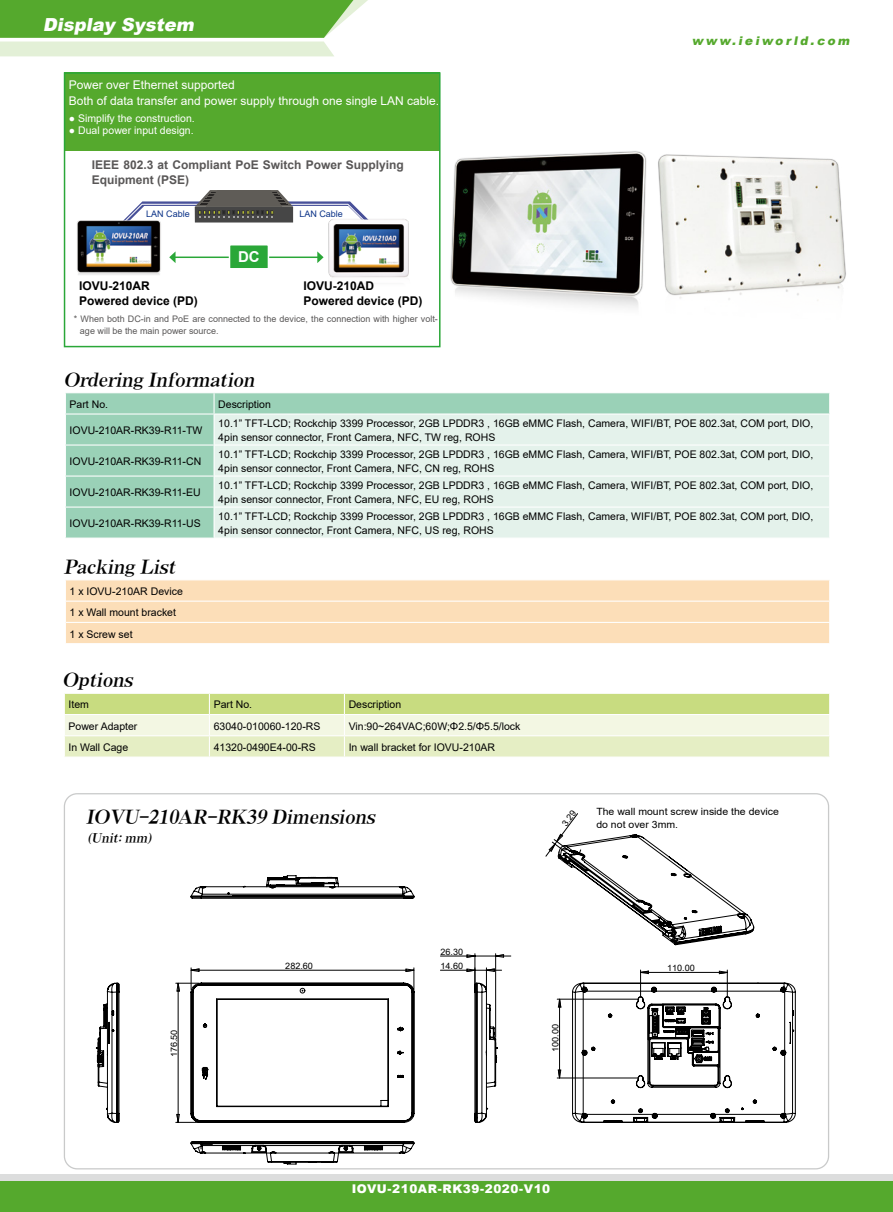
<style>
.page{position:relative;width:893px;height:1212px;background:#fff}
.page>*{position:absolute;margin:0;border:0;box-sizing:border-box;transform-origin:0 0}
.t1{font:italic 18px "AR Roman 1 Heavy Euro";color:#000}
.t2{font:italic 900 18px "Arial";color:#fff}
.t3{font:700 15px "Arial";color:#fff}
.t4{font:12px/16.5px "Arial";color:#fff}
.t5{font:700 12px/15px "Arial";color:#595757}
.t6{font:700 12px/15px "Arial";color:#000}
.t7{font:900 12px "Arial";letter-spacing:.05em;color:#fff}
.t8{font:italic 900 12px "Arial";color:#55a92d}
.t9{font:italic 12px "AR Roman 1 Heavy Euro";color:#000}
.t10{font:10.5px/13.5px "Arial";color:#000}
.t11{font:10.5px "Arial";color:#fff}
.t12{font:10.05px/13.5px "Arial";color:#000;scale:1.05 1}
.t13{font:9px/12px "Arial";color:#595757}
.t14{font:9px "Arial";color:#0c3388}
.t15{font:8.85px "Arial Unicode MS";color:#000}
</style>
<div class="page">
<div style="left:0;top:1174px;width:893px;height:38px;background:#dcdddd"></div>
<div style="left:0;top:1181px;width:893px;height:31px;background:#55a92d"></div>
<svg style="left:0;top:0;width:368px;height:56px;background:#8ec572"></svg>
<svg style="left:96px;top:983px;width:23px;height:140px"></svg>
<svg style="left:191px;top:875px;width:223px;height:24px"></svg>
<svg style="left:176px;top:954px;width:620px;height:210px"></svg>
<svg style="left:545px;top:813px;width:209px;height:132px"></svg>
<div style="left:65px;top:72px;width:375px;height:79px;background:#55a92d"></div>
<div style="left:64px;top:72px;width:377px;height:275px;border:2px solid #2aa738"></div>
<img style="left:77px;top:220px;width:84px;height:55px">
<img style="left:328px;top:219px;width:81px;height:59px">
<svg style="left:108px;top:190px;width:280px;height:52px"></svg>
<hr style="left:175px;top:256px;width:143px;height:2px;background:#2aa738">
<svg style="left:169px;top:251px;width:7px;height:12px"></svg>
<svg style="left:317px;top:251px;width:7px;height:12px"></svg>
<div style="left:230px;top:245px;width:38px;height:24px;background:#2aa738"></div>
<div style="left:229px;top:244px;width:40px;height:25px;border:2px solid #fff"></div>
<div style="left:66px;top:393px;width:763px;height:144px;background:#9ad1b7"></div>
<div style="left:215px;top:414px;width:614px;height:123px;background:#e4f2eb"></div>
<hr style="left:65px;top:413px;width:149px;height:1px;background:#fff">
<hr style="left:65px;top:444px;width:149px;height:2px;background:#fff">
<hr style="left:65px;top:475px;width:149px;height:2px;background:#fff">
<hr style="left:65px;top:506px;width:149px;height:2px;background:#fff">
<hr style="left:214px;top:414px;width:1px;height:30px;background:#fff">
<svg style="left:214px;top:393px;width:1px;height:20px"></svg>
<svg style="left:829px;top:393px;width:1px;height:20px"></svg>
<svg style="left:214px;top:446px;width:1px;height:91px"></svg>
<hr style="left:214px;top:413px;width:616px;height:1px;background:#fff">
<hr style="left:214px;top:444px;width:615px;height:2px;background:#fff">
<hr style="left:214px;top:475px;width:615px;height:2px;background:#fff">
<hr style="left:214px;top:506px;width:615px;height:2px;background:#fff">
<div style="left:66px;top:580px;width:763px;height:63px;background:#fcdeb8"></div>
<svg style="left:829px;top:580px;width:1px;height:63px"></svg>
<hr style="left:66px;top:601px;width:764px;height:1px;background:#fff">
<hr style="left:66px;top:622px;width:764px;height:1px;background:#fff">
<svg style="left:64px;top:693px;width:766px;height:64px;background:#e1ecbb"></svg>
<img style="left:439px;top:111px;width:407px;height:232px">
<h1 class="t2" style="left:43px;top:12px;width:157px">Display System</h1>
<p class="t4" style="left:69px;top:76px;width:372px">Power over Ethernet supported<br>Both of data transfer and power supply through one single LAN cable.</p>
<p class="t11" style="left:69px;top:111px;width:127px">● Simplify the construction.</p>
<p class="t11" style="left:69px;top:123px;width:126px">● Dual power input design.</p>
<p class="t5" style="left:92px;top:158px;width:314px">IEEE 802.3 at Compliant PoE Switch Power Supplying<br>Equipment (PSE)</p>
<p class="t14" style="left:146px;top:207px;width:45px">LAN Cable</p>
<p class="t14" style="left:299px;top:207px;width:45px">LAN Cable</p>
<h2 class="t3" style="left:238px;top:246px;width:23px">DC</h2>
<p class="t6" style="left:79px;top:278px;width:120px">IOVU-210AR<br>Powered device (PD)</p>
<p class="t6" style="left:304px;top:278px;width:120px">IOVU-210AD<br>Powered device (PD)</p>
<p class="t13" style="left:80px;top:312px;width:359px;text-indent:-6px">* When both DC-in and PoE are connected to the device, the connection with higher volt&shy;age will be the main power source.</p>
<p class="t8" style="left:692px;top:32px;width:162px">www.ieiworld.com</p>
<h1 class="t1" style="left:64px;top:370px;width:196px">Ordering Information</h1>
<p class="t10" style="left:70px;top:397px;width:40px">Part No.</p>
<p class="t10" style="left:218px;top:397px;width:54px">Description</p>
<p class="t10" style="left:70px;top:423px;width:134px">IOVU-210AR-RK39-R11-TW</p>
<p class="t10" style="left:218px;top:417px;width:597px">10.1” TFT-LCD; Rockchip 3399 Processor, 2GB LPDDR3 , 16GB eMMC Flash, Camera, WIFI/BT, POE 802.3at, COM port, DIO,<br>4pin sensor connector, Front Camera, NFC, TW reg, ROHS</p>
<p class="t10" style="left:70px;top:454px;width:133px">IOVU-210AR-RK39-R11-CN</p>
<p class="t10" style="left:218px;top:448px;width:597px">10.1” TFT-LCD; Rockchip 3399 Processor, 2GB LPDDR3 , 16GB eMMC Flash, Camera, WIFI/BT, POE 802.3at, COM port, DIO,<br>4pin sensor connector, Front Camera, NFC, CN reg, ROHS</p>
<p class="t10" style="left:70px;top:486px;width:133px">IOVU-210AR-RK39-R11-EU</p>
<p class="t10" style="left:218px;top:479px;width:597px">10.1” TFT-LCD; Rockchip 3399 Processor, 2GB LPDDR3 , 16GB eMMC Flash, Camera, WIFI/BT, POE 802.3at, COM port, DIO,<br>4pin sensor connector, Front Camera, NFC, EU reg, ROHS</p>
<p class="t10" style="left:70px;top:517px;width:133px">IOVU-210AR-RK39-R11-US</p>
<p class="t10" style="left:218px;top:510px;width:597px">10.1” TFT-LCD; Rockchip 3399 Processor, 2GB LPDDR3 , 16GB eMMC Flash, Camera, WIFI/BT, POE 802.3at, COM port, DIO,<br>4pin sensor connector, Front Camera, NFC, US reg, ROHS</p>
<h1 class="t1" style="left:64px;top:557px;width:117px">Packing List</h1>
<p class="t10" style="left:70px;top:581px;width:115px;line-height:21.3px">1 x IOVU-210AR Device<br>1 x Wall mount bracket<br>1 x Screw set</p>
<h1 class="t1" style="left:63px;top:670px;width:75px">Options</h1>
<p class="t10" style="left:69px;top:698px;width:22px">Item</p>
<p class="t10" style="left:214px;top:698px;width:40px">Part No.</p>
<p class="t10" style="left:349px;top:698px;width:54px">Description</p>
<p class="t10" style="left:69px;top:719px;width:70px">Power Adapter</p>
<p class="t10" style="left:214px;top:719px;width:108px">63040-010060-120-RS</p>
<p class="t10" style="left:349px;top:719px;width:173px">Vin:90~264VAC;60W;Φ2.5/Φ5.5/lock</p>
<p class="t10" style="left:69px;top:740px;width:61px">In Wall Cage</p>
<p class="t10" style="left:214px;top:740px;width:104px">41320-0490E4-00-RS</p>
<p class="t10" style="left:349px;top:740px;width:148px">In wall bracket for IOVU-210AR</p>
<h1 class="t1" style="left:86px;top:807px;width:294px">IOVU-210AR-RK39 Dimensions</h1>
<p class="t9" style="left:86px;top:831px;width:70px">(Unit: mm)</p>
<p class="t15" style="left:559px;top:821px;width:19px;rotate:-53deg">3.29</p>
<p class="t12" style="left:596px;top:804px;width:175px">The wall mount screw inside the device do not over 3mm.</p>
<p class="t15" style="left:440px;top:945px;width:24px">26.30</p>
<p class="t15" style="left:285px;top:960px;width:29px">282.60</p>
<p class="t15" style="left:440px;top:960px;width:24px">14.60</p>
<p class="t15" style="left:667px;top:962px;width:29px">110.00</p>
<p class="t15" style="left:168px;top:1057px;width:29px;rotate:-90deg">176.50</p>
<p class="t15" style="left:549px;top:1052px;width:29px;rotate:-90deg">100.00</p>
<p class="t7" style="left:352px;top:1180px;width:200px">IOVU-210AR-RK39-2020-V10</p>
</div>
